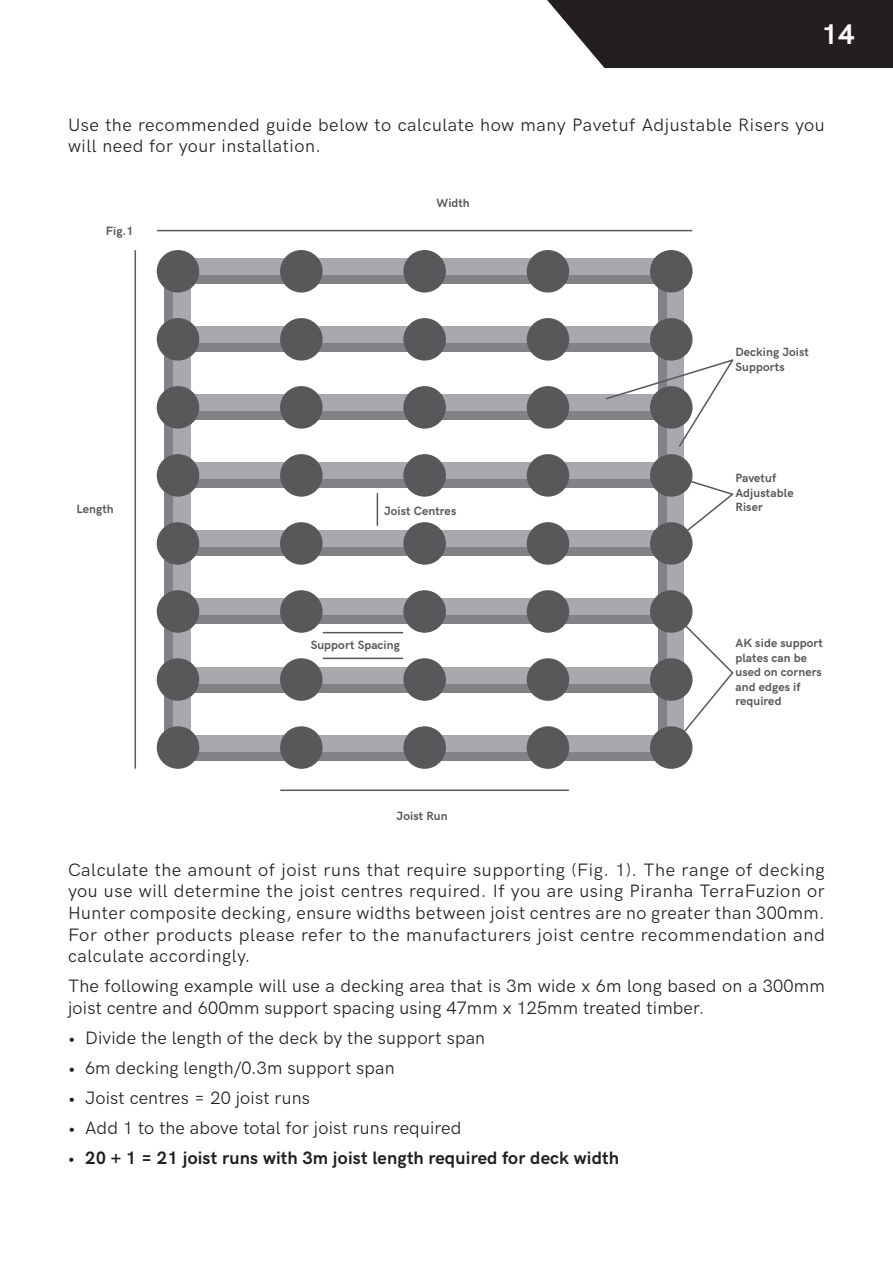
<style>
.page{position:relative;width:893px;height:1263px;background:#fff}
.page>*{position:absolute;margin:0;border:0;box-sizing:border-box;transform-origin:0 0}
.Page_Number_Right{font:700 28.5px "HK Grotesk";color:#fff}
.Paragraph_Text{font:18px/21.6px "HK Grotesk";letter-spacing:.01em;color:#231f20;text-align:justify}
.Paragraph_Text-2{font:18px/21.6px "HK Grotesk";letter-spacing:.03em;color:#231f20}
.t1{font:700 18px "HK Grotesk";letter-spacing:.01em;color:#231f20}
.t2{font:700 12px/14.4px "HK Grotesk";letter-spacing:.01em;color:#57585a}
</style>
<div class="page">
<svg style="left:547px;top:0;width:346px;height:68px;background:#353132"></svg>
<div style="left:178px;top:258px;width:493px;height:26px;background:#a8a9ad"></div>
<div style="left:178px;top:276px;width:490px;height:8px;background:#808285"></div>
<div style="left:178px;top:327px;width:493px;height:25px;background:#a8a9ad"></div>
<div style="left:178px;top:344px;width:490px;height:8px;background:#808285"></div>
<div style="left:178px;top:395px;width:493px;height:25px;background:#a8a9ad"></div>
<div style="left:178px;top:412px;width:490px;height:8px;background:#808285"></div>
<div style="left:178px;top:463px;width:493px;height:25px;background:#a8a9ad"></div>
<div style="left:178px;top:480px;width:490px;height:8px;background:#808285"></div>
<div style="left:178px;top:531px;width:493px;height:25px;background:#a8a9ad"></div>
<div style="left:178px;top:548px;width:490px;height:8px;background:#808285"></div>
<div style="left:178px;top:599px;width:493px;height:25px;background:#a8a9ad"></div>
<div style="left:178px;top:616px;width:490px;height:8px;background:#808285"></div>
<div style="left:178px;top:667px;width:493px;height:25px;background:#a8a9ad"></div>
<div style="left:178px;top:684px;width:490px;height:8px;background:#808285"></div>
<div style="left:178px;top:735px;width:493px;height:25px;background:#a8a9ad"></div>
<div style="left:178px;top:752px;width:490px;height:8px;background:#808285"></div>
<div style="left:165px;top:271px;width:26px;height:476px;background:#a8a9ad"></div>
<div style="left:164px;top:271px;width:9px;height:476px;background:#808285"></div>
<div style="left:157px;top:250px;width:42px;height:43px;background:#57585a;border-radius:50%"></div>
<div style="left:157px;top:318px;width:42px;height:43px;background:#57585a;border-radius:50%"></div>
<div style="left:157px;top:386px;width:42px;height:43px;background:#57585a;border-radius:50%"></div>
<div style="left:157px;top:454px;width:42px;height:43px;background:#57585a;border-radius:50%"></div>
<div style="left:157px;top:522px;width:42px;height:43px;background:#57585a;border-radius:50%"></div>
<div style="left:157px;top:590px;width:42px;height:43px;background:#57585a;border-radius:50%"></div>
<div style="left:157px;top:658px;width:42px;height:43px;background:#57585a;border-radius:50%"></div>
<div style="left:157px;top:726px;width:42px;height:43px;background:#57585a;border-radius:50%"></div>
<div style="left:280px;top:250px;width:43px;height:43px;background:#57585a;border-radius:50%"></div>
<div style="left:280px;top:318px;width:43px;height:43px;background:#57585a;border-radius:50%"></div>
<div style="left:280px;top:386px;width:43px;height:43px;background:#57585a;border-radius:50%"></div>
<div style="left:280px;top:454px;width:43px;height:43px;background:#57585a;border-radius:50%"></div>
<div style="left:280px;top:522px;width:43px;height:43px;background:#57585a;border-radius:50%"></div>
<div style="left:280px;top:590px;width:43px;height:43px;background:#57585a;border-radius:50%"></div>
<div style="left:280px;top:658px;width:43px;height:43px;background:#57585a;border-radius:50%"></div>
<div style="left:280px;top:726px;width:43px;height:43px;background:#57585a;border-radius:50%"></div>
<div style="left:403px;top:250px;width:43px;height:43px;background:#57585a;border-radius:50%"></div>
<div style="left:403px;top:318px;width:43px;height:43px;background:#57585a;border-radius:50%"></div>
<div style="left:403px;top:386px;width:43px;height:43px;background:#57585a;border-radius:50%"></div>
<div style="left:403px;top:454px;width:43px;height:43px;background:#57585a;border-radius:50%"></div>
<div style="left:403px;top:522px;width:43px;height:43px;background:#57585a;border-radius:50%"></div>
<div style="left:403px;top:590px;width:43px;height:43px;background:#57585a;border-radius:50%"></div>
<div style="left:403px;top:658px;width:43px;height:43px;background:#57585a;border-radius:50%"></div>
<div style="left:403px;top:726px;width:43px;height:43px;background:#57585a;border-radius:50%"></div>
<div style="left:527px;top:250px;width:42px;height:43px;background:#57585a;border-radius:50%"></div>
<div style="left:527px;top:318px;width:42px;height:43px;background:#57585a;border-radius:50%"></div>
<div style="left:527px;top:386px;width:42px;height:43px;background:#57585a;border-radius:50%"></div>
<div style="left:527px;top:454px;width:42px;height:43px;background:#57585a;border-radius:50%"></div>
<div style="left:527px;top:522px;width:42px;height:43px;background:#57585a;border-radius:50%"></div>
<div style="left:527px;top:590px;width:42px;height:43px;background:#57585a;border-radius:50%"></div>
<div style="left:527px;top:658px;width:42px;height:43px;background:#57585a;border-radius:50%"></div>
<div style="left:527px;top:726px;width:42px;height:43px;background:#57585a;border-radius:50%"></div>
<div style="left:658px;top:271px;width:26px;height:476px;background:#a8a9ad"></div>
<div style="left:658px;top:271px;width:9px;height:476px;background:#808285"></div>
<div style="left:650px;top:522px;width:42px;height:43px;background:#57585a;border-radius:50%"></div>
<div style="left:650px;top:250px;width:42px;height:43px;background:#57585a;border-radius:50%"></div>
<div style="left:650px;top:318px;width:42px;height:43px;background:#57585a;border-radius:50%"></div>
<div style="left:650px;top:454px;width:42px;height:43px;background:#57585a;border-radius:50%"></div>
<div style="left:650px;top:726px;width:42px;height:43px;background:#57585a;border-radius:50%"></div>
<div style="left:650px;top:658px;width:42px;height:43px;background:#57585a;border-radius:50%"></div>
<div style="left:650px;top:590px;width:42px;height:43px;background:#57585a;border-radius:50%"></div>
<hr style="left:135px;top:251px;width:1px;height:517px;background:#57585a">
<hr style="left:377px;top:494px;width:1px;height:31px;background:#57585a">
<hr style="left:281px;top:789px;width:287px;height:2px;background:#57585a">
<hr style="left:323px;top:658px;width:80px;height:1px;background:#57585a">
<hr style="left:323px;top:632px;width:80px;height:1px;background:#57585a">
<hr style="left:157px;top:230px;width:535px;height:1px;background:#57585a">
<svg style="left:604px;top:358px;width:130px;height:89px"></svg>
<svg style="left:669px;top:473px;width:65px;height:72px"></svg>
<svg style="left:669px;top:609px;width:65px;height:141px"></svg>
<p class="Page_Number_Right" style="left:822px;top:13px;width:35px">14</p>
<p class="Paragraph_Text-2" style="left:68px;top:112px;width:758px">Use the recommended guide below to calculate how many Pavetuf Adjustable Risers you will need for your installation.</p>
<p class="t2" style="left:106px;top:223px;width:29px">Fig.1</p>
<p class="t2" style="left:77px;top:501px;width:39px">Length</p>
<p class="t2" style="left:436px;top:195px;width:35px">Width</p>
<p class="t2" style="left:384px;top:503px;width:74px">Joist Centres</p>
<p class="t2" style="left:311px;top:637px;width:91px">Support Spacing</p>
<p class="t2" style="left:397px;top:808px;width:52px">Joist Run</p>
<p class="t2" style="left:735px;top:344px;width:75px">Decking Joist<br>Supports</p>
<p class="t2" style="left:735px;top:470px;width:60px">Pavetuf<br>Adjustable<br>Riser</p>
<p class="t2" style="left:735px;top:635px;width:89px">AK side support plates can be used on corners and edges if required</p>
<p class="Paragraph_Text" style="left:68px;top:857px;width:758px">Calculate the amount of joist runs that require supporting (Fig. 1). The range of decking you use will determine the joist centres required. If you are using Piranha TerraFuzion or Hunter composite decking, ensure widths between joist centres are no greater than 300mm.<br>For other products please refer to the manufacturers joist centre recommendation and calculate accordingly.</p>
<p class="Paragraph_Text" style="left:68px;top:974px;width:758px">The following example will use a decking area that is 3m wide x 6m long based on a 300mm joist centre and 600mm support spacing using 47mm x 125mm treated timber.</p>
<p class="Paragraph_Text" style="left:68px;top:1025px;width:419px">• Divide the length of the deck by the support span</p>
<p class="Paragraph_Text" style="left:68px;top:1055px;width:328px">• 6m decking length/0.3m support span</p>
<p class="Paragraph_Text" style="left:68px;top:1085px;width:243px">• Joist centres = 20 joist runs</p>
<p class="Paragraph_Text" style="left:68px;top:1116px;width:395px">• Add 1 to the above total for joist runs required</p>
<p class="t1" style="left:68px;top:1144px;width:552px">• 20 + 1 = 21 joist runs with 3m joist length required for deck width</p>
</div>
